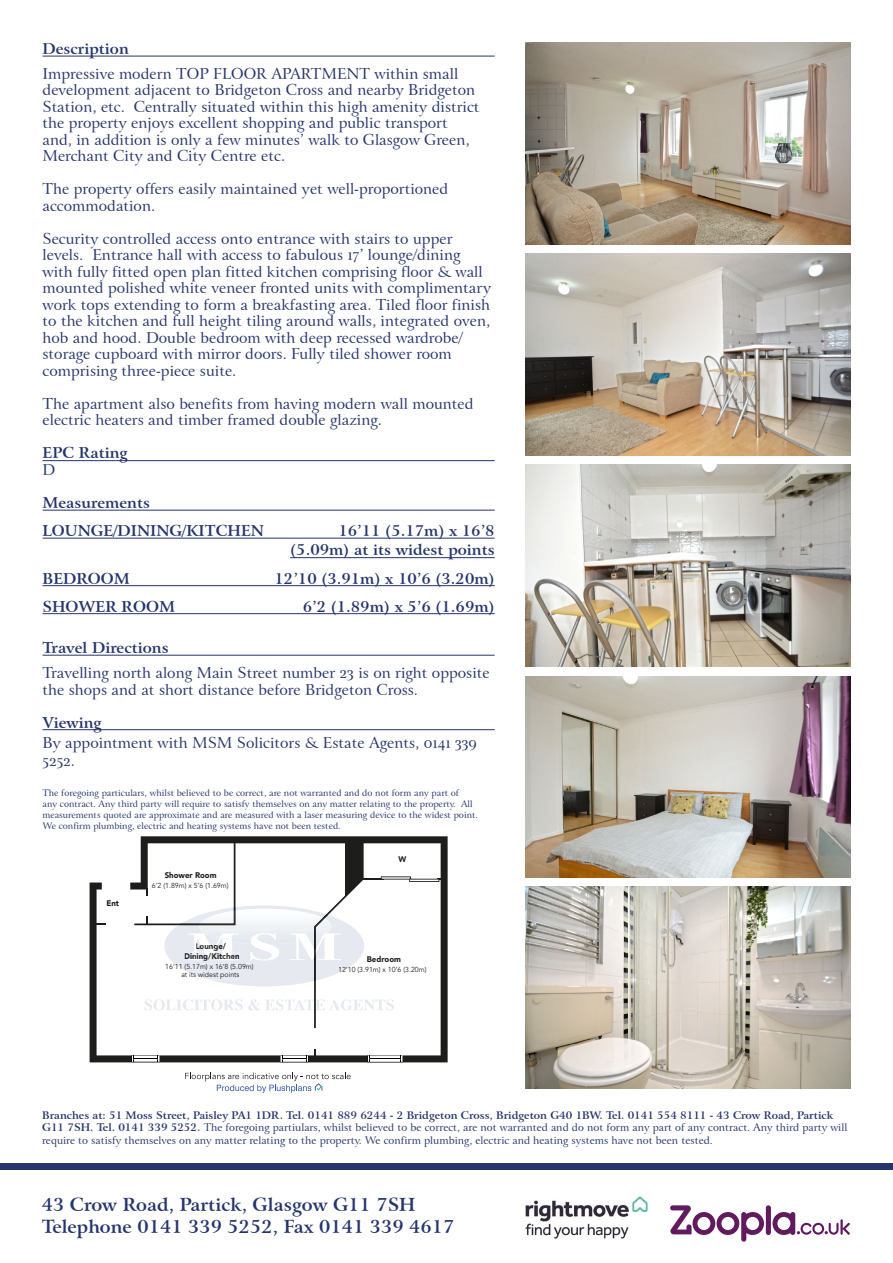
<style>
.page{position:relative;width:893px;height:1263px;background:#fff}
.page>*{position:absolute;margin:0;border:0;box-sizing:border-box;transform-origin:0 0}
.t1{font:700 18px/21.6px "Arrus BT";color:#24346c}
.t2{font:15px/16.5px "Arrus OSFBT";color:#24346c}
.t3{font:700 15px/28px "Arrus BT";color:#24346c}
.t4{font:10.5px/12.6px "Arrus OSFBT";color:#24346c}
.t5{font:700 10.5px "Arrus BT";color:#24346c}
.t6{font:9px/10.8px "Arrus OSFBT";color:#24346c}
.t7{font:900 8.1px "Avenir";color:#1d1e1c}
.t8{font:900 8.1px/9.4px "Avenir";color:#363634;text-align:center}
.t9{font:7.2px "Avenir";color:#1d1e1c}
.t10{font:7.2px/8.4px "Avenir";color:#1c2024;text-align:center}
.s1{color:#1d1e1c}
.s2{color:#1c2024}
.s3{font-family:"Arrus BT";font-weight:700}
</style>
<div class="page">
<img style="left:526px;top:676px;width:324px;height:202px">
<img style="left:526px;top:887px;width:324px;height:202px">
<hr style="left:43px;top:56px;width:452px;height:1px;background:#24346c">
<hr style="left:43px;top:460px;width:452px;height:1px;background:#24346c">
<hr style="left:43px;top:510px;width:452px;height:1px;background:#24346c">
<hr style="left:43px;top:538px;width:452px;height:1px;background:#24346c">
<hr style="left:290px;top:557px;width:205px;height:1px;background:#24346c">
<hr style="left:43px;top:585px;width:452px;height:1px;background:#24346c">
<hr style="left:43px;top:613px;width:452px;height:1px;background:#24346c">
<hr style="left:43px;top:655px;width:452px;height:1px;background:#24346c">
<hr style="left:43px;top:729px;width:452px;height:1px;background:#24346c">
<img style="left:526px;top:254px;width:324px;height:202px">
<img style="left:526px;top:465px;width:324px;height:201px">
<div style="left:0;top:1163px;width:893px;height:7px;background:#24346c"></div>
<svg style="left:772px;top:1212px;width:78px;height:23px"></svg>
<div style="left:766px;top:1205px;width:5px;height:30px;background:#601a5d;border-radius:3px"></div>
<svg style="left:670px;top:1205px;width:94px;height:36px"></svg>
<img style="left:525px;top:1196px;width:123px;height:42px">
<img style="left:526px;top:43px;width:324px;height:201px">
<svg style="left:185px;top:1072px;width:166px;height:21px"></svg>
<svg style="left:90px;top:836px;width:358px;height:226px"></svg>
<svg style="left:95px;top:923px;width:11px;height:2px"></svg>
<svg style="left:314px;top:1049px;width:2px;height:10px"></svg>
<hr style="left:363px;top:878px;width:81px;height:2px;background:#1d1e1c">
<svg style="left:367px;top:1055px;width:36px;height:7px"></svg>
<hr style="left:370px;top:1059px;width:31px;height:1px;background:#000">
<svg style="left:280px;top:1055px;width:28px;height:7px"></svg>
<svg style="left:131px;top:1055px;width:29px;height:7px"></svg>
<svg style="left:134px;top:837px;width:305px;height:191px"></svg>
<p class="t3" style="left:43px;top:35px;width:88px">Description</p>
<p class="t2" style="left:43px;top:66px;width:439px">Impressive modern TOP FLOOR APARTMENT within small development adjacent to Bridgeton Cross and nearby Bridgeton Station, etc. Centrally situated within this high amenity district the property enjoys excellent shopping and public transport and, in addition is only a few minutes’ walk to Glasgow Green, Merchant City and City Centre etc.</p>
<p class="t2" style="left:43px;top:181px;width:407px">The property offers easily maintained yet well-proportioned accommodation.</p>
<p class="t2" style="left:43px;top:231px;width:450px">Security controlled access onto entrance with stairs to upper levels. Entrance hall with access to fabulous 17’ lounge/dining with fully fitted open plan fitted kitchen comprising floor &amp; wall mounted polished white veneer fronted units with complimentary work tops extending to form a breakfasting area. Tiled floor finish to the kitchen and full height tiling around walls, integrated oven, hob and hood. Double bedroom with deep recessed wardrobe/ storage cupboard with mirror doors. Fully tiled shower room comprising three-piece suite.</p>
<p class="t2" style="left:43px;top:396px;width:433px">The apartment also benefits from having modern wall mounted electric heaters and timber framed double glazing.</p>
<p class="t3" style="left:43px;top:439px;width:87px">EPC Rating</p>
<p class="t2" style="left:43px;top:462px;width:14px">D</p>
<p class="t3" style="left:43px;top:489px;width:223px">Measurements<br>LOUNGE/DINING/KITCHEN</p>
<p class="t3" style="left:290px;top:521px;width:206px;line-height:19.5px;text-align:right">16’11 (5.17m) x 16’8 (5.09m) at its widest points</p>
<p class="t3" style="left:43px;top:564px;width:89px">BEDROOM</p>
<p class="t3" style="left:275px;top:564px;width:222px">12’10 (3.91m) x 10’6 (3.20m)</p>
<p class="t3" style="left:43px;top:592px;width:134px">SHOWER ROOM</p>
<p class="t3" style="left:303px;top:592px;width:193px">6’2 (1.89m) x 5’6 (1.69m)</p>
<p class="t3" style="left:43px;top:634px;width:128px">Travel Directions</p>
<p class="t2" style="left:43px;top:665px;width:449px">Travelling north along Main Street number 23 is on right opposite the shops and at short distance before Bridgeton Cross.</p>
<p class="t3" style="left:43px;top:708px;width:61px">Viewing</p>
<p class="t2" style="left:43px;top:734px;width:436px;line-height:18px">By appointment with MSM Solicitors &amp; Estate Agents, 0141 339<br>5252.</p>
<p class="t6" style="left:43px;top:788px;width:437px">The foregoing particulars, whilst believed to be correct, are not warranted and do not form any part of<br>any contract. Any third party will require to satisfy themselves on any matter relating to the property. All measurements quoted are approximate and are measured with a laser measuring device to the widest point.<br>We confirm plumbing, electric and heating systems have not been tested.</p>
<p class="t7" style="left:106px;top:896px;width:14px">Ent</p>
<p class="t7" style="left:165px;top:868px;width:53px">Shower Room</p>
<p class="t9" style="left:152px;top:881px;width:78px">6’2 (1.89m) x 5’6 (1.69m)</p>
<p class="t8" style="left:184px;top:942px;width:57px">Lounge/<br>Dining/Kitchen</p>
<p class="t10" style="left:165px;top:962px;width:90px"><span class="s1">16</span>’11 (5.17m) x 16’8 (5.09m) <span class="s1">a</span>t its widest points</p>
<p class="t7" style="left:399px;top:852px;width:9px">W</p>
<p class="t7" style="left:367px;top:952px;width:36px">Bedroom</p>
<p class="t9" style="left:338px;top:965px;width:90px"><span class="s2">12’1</span>0 (3.91m) x 10’6 (3.20m)</p>
<p class="t5" style="left:42px;top:1108px;width:792px">Branches at: 51 Moss Street, Paisley PA1 1DR. Tel. 0141 889 6244 - 2 Bridgeton Cross, Bridgeton G40 1BW. Tel. 0141 554 8111 - 43 Crow Road, Partick</p>
<p class="t4" style="left:42px;top:1121px;width:807px"><span class="s3">G11 7SH. Tel. 0141 339 5252.</span> The foregoing partiulars, whilst believed to be correct, are not warranted and do not form any part of any contract. Any third party will require to satisfy themselves on any matter relating to the property. We confirm plumbing, electric and heating systems have not been tested.</p>
<p class="t1" style="left:42px;top:1194px;width:414px">43 Crow Road, Partick, Glasgow G11 7SH<br>Telephone 0141 339 5252, Fax 0141 339 4617</p>
</div>
